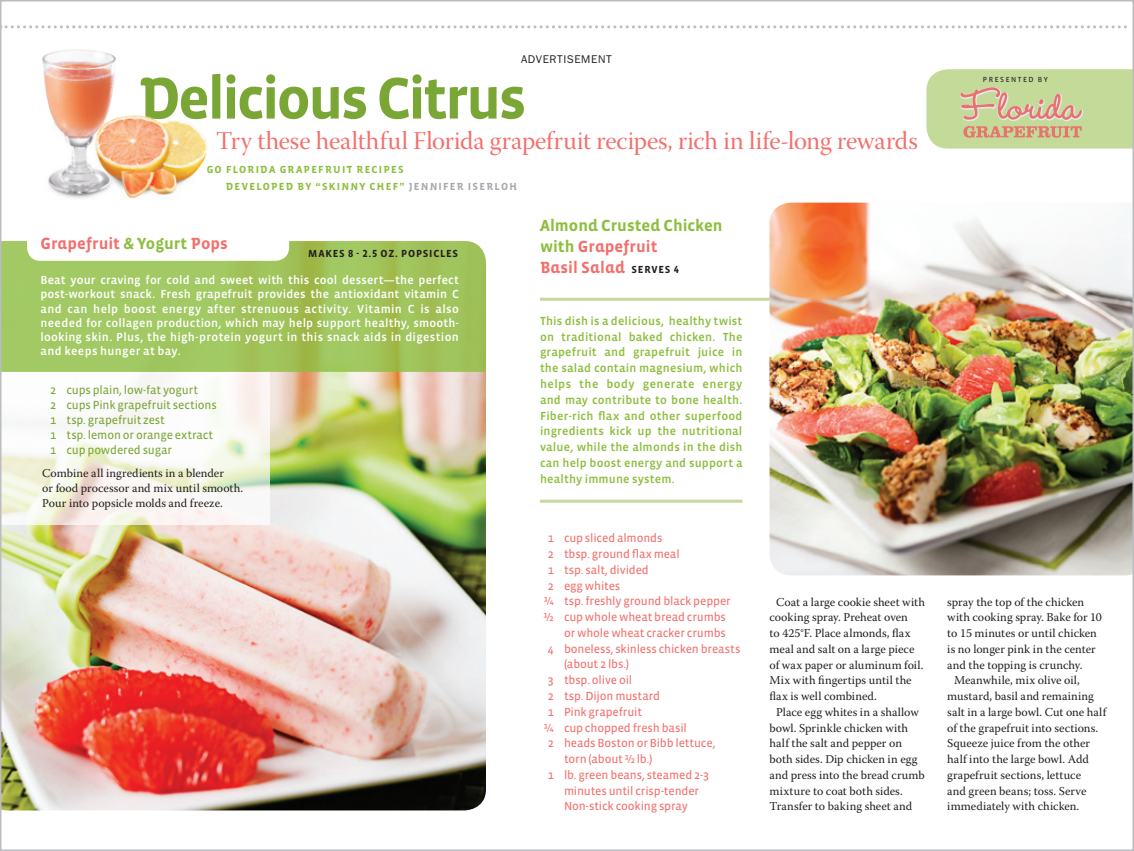
<style>
.page{position:relative;width:1134px;height:851px;background:#fff}
.page>*{position:absolute;margin:0;border:0;box-sizing:border-box;transform-origin:0 0}
.t1{font:700 60px "Vista Sans OT";letter-spacing:-.05em;color:#7aa635}
.t2{font:25.5px "Warnock Pro Subh";letter-spacing:-.005em;color:#f2706c}
.t3{font:700 16.5px/21px "Vista Sans OT";color:#8dbe3e}
.t4{font:700 16.5px "Vista Sans OT";color:#f2706c}
.t5{font:12px/15.8px "Warnock Pro";color:#231f20}
.t6{font:12px "Vista Sans OT";letter-spacing:-.01em;color:#f2706c}
.t7{font:500 12px/14.2px "Vista Sans OT";letter-spacing:.025em;color:#fff;text-align:justify}
.t8{font:500 12px/15.8px "Vista Sans OT";letter-spacing:.015em;color:#8dbe3e;text-align:justify}
.t9{font:12px/15px "Vista Sans OT";letter-spacing:-.01em;color:#7aa635}
.t10{font:11.25px "Franklin Gothic";letter-spacing:.055em;color:#231f20}
.t11{font:700 10.5px "Vista Sans OT";letter-spacing:.115em;color:#8dbe3e}
.t12{font:700 10.5px "Vista Sans OT";color:#231f20}
.t13{font:700 10.5px "Vista Sans OT";letter-spacing:.115em;color:#a8a9ad}
.t14{font:7.5px "Vista Sans OT";letter-spacing:.195em;color:#231f20}
.s1{color:#8dbe3e}
.s2{color:#f2706c}
.s3{font-size:10.5px;color:#231f20}
</style>
<div class="page">
<svg style="left:239px;top:25px;width:888px;height:3px"></svg>
<img style="left:3px;top:372px;width:483px;height:438px">
<img style="left:770px;top:202px;width:361px;height:373px">
<svg style="left:3px;top:241px;width:483px;height:131px;fill:#a2c861"></svg>
<div style="left:27px;top:224px;width:262px;height:37px;background:#fff;border-radius:14px"></div>
<svg style="left:3px;top:372px;width:267px;height:153px;fill:#faf8f6"></svg>
<hr style="left:540px;top:298px;width:230px;height:3px;background:#c3da99">
<hr style="left:540px;top:499px;width:202px;height:3px;background:#c3da99">
<svg style="left:926px;top:69px;width:205px;height:79px"></svg>
<img style="left:0;top:18px;width:239px;height:215px">
<p class="t10" style="left:521px;top:53px;width:92px">ADVERTISEMENT</p>
<p class="t1" style="left:138px;top:67px;width:390px">DELICIOUS CITRUS</p>
<p class="t2" style="left:216px;top:127px;width:703px">Try these healthful Florida grapefruit recipes, rich in life-long rewards</p>
<p class="t11" style="left:207px;top:164px;width:113px">GO FLORIDA GRAPEFR</p>
<p class="t11" style="left:333px;top:164px;width:65px">UIT RECIPES</p>
<p class="t11" style="left:226px;top:181px;width:159px">DEVELOPED BY “SKINNY CHEF</p>
<p class="t13" style="left:400px;top:181px;width:52px"><span class="s1">”</span> JENNIFER</p>
<p class="t13" style="left:468px;top:181px;width:8px">ISERL</p>
<p class="t13" style="left:501px;top:181px;width:16px">OH</p>
<p class="t4" style="left:40px;top:235px;width:189px">GRAPEFRUIT <span class="s1">&amp; YOGURT</span> POPS</p>
<p class="t12" style="left:308px;top:248px;width:133px">MAKES 8 - 2.5 OZ. POPSICLES</p>
<p class="t7" style="left:40px;top:273px;width:420px">Beat your craving for cold and sweet with this cool dessert—the perfect post-workout snack. Fresh grapefruit provides the antioxidant vitamin C and can help boost energy after strenuous activity. Vitamin C is also needed for collagen production, which may help support healthy, smooth&shy;looking skin. Plus, the high-protein yogurt in this snack aids in digestion and keeps hunger at bay.</p>
<p class="t9" style="left:50px;top:383px;width:168px">2 cups plain, low-fat yogurt<br>2 cups Pink grapefruit sections<br>1 tsp. grapefruit zest<br>1 tsp. lemon or orange extract<br>1 cup powdered sugar</p>
<p class="t5" style="left:42px;top:465px;width:202px;line-height:15px">Combine all ingredients in a blender<br>or food processor and mix until smooth.<br>Pour into popsicle molds and freeze.</p>
<p class="t3" style="left:540px;top:215px;width:184px">ALMOND CRUSTED CHICKEN<br>WITH <span class="s2">GRAPEFRUIT<br>BASIL SALAD</span> <span class="s3">SERVES 4</span></p>
<p class="t8" style="left:540px;top:313px;width:204px">This dish is a delicious, healthy twist on traditional baked chicken. The grapefruit and grapefruit juice in the salad contain magnesium, which helps the body generate energy and may contribute to bone health.<br>Fiber-rich flax and other superfood ingredients kick up the nutritional value, while the almonds in the dish can help boost energy and support a healthy immune system.</p>
<p class="t6" style="left:548px;top:532px;width:116px">1 cup sliced almonds</p>
<p class="t6" style="left:548px;top:548px;width:133px">2 tbsp. ground flax meal</p>
<p class="t6" style="left:548px;top:563px;width:103px">1 tsp. salt, divided</p>
<p class="t6" style="left:548px;top:579px;width:74px">2 egg whites</p>
<p class="t6" style="left:544px;top:595px;width:189px">¼ tsp. freshly ground black pepper</p>
<p class="t6" style="left:544px;top:611px;width:184px">½ cup whole wheat bread crumbs</p>
<p class="t6" style="left:564px;top:626px;width:163px">or whole wheat cracker crumbs</p>
<p class="t6" style="left:548px;top:642px;width:194px">4 boneless, skinless chicken breasts</p>
<p class="t6" style="left:564px;top:658px;width:67px">(about 2 lbs.)</p>
<p class="t6" style="left:548px;top:674px;width:86px">3 tbsp. olive oil</p>
<p class="t6" style="left:548px;top:689px;width:114px">2 tsp. Dijon mustard</p>
<p class="t6" style="left:548px;top:705px;width:96px">1 Pink grapefruit</p>
<p class="t6" style="left:544px;top:721px;width:145px">¼ cup chopped fresh basil</p>
<p class="t6" style="left:548px;top:737px;width:169px">2 heads Boston or Bibb lettuce,</p>
<p class="t6" style="left:564px;top:752px;width:90px">torn (about ½ lb.)</p>
<p class="t6" style="left:548px;top:768px;width:163px">1 lb. green beans, steamed 2-3</p>
<p class="t6" style="left:564px;top:784px;width:137px">minutes until crisp-tender</p>
<p class="t6" style="left:564px;top:800px;width:125px">Non-stick cooking spray</p>
<p class="t5" style="left:770px;top:593px;width:157px;text-indent:7px">Coat a large cookie sheet with cooking spray. Preheat oven<br>to 425°F. Place almonds, flax meal and salt on a large piece of wax paper or aluminum foil.<br>Mix with fingertips until the flax is well combined.</p>
<p class="t5" style="left:770px;top:703px;width:157px;text-indent:7px">Place egg whites in a shallow bowl. Sprinkle chicken with half the salt and pepper on both sides. Dip chicken in egg and press into the bread crumb mixture to coat both sides.<br>Transfer to baking sheet and</p>
<p class="t14" style="left:983px;top:75px;width:66px">PRESENTED BY</p>
<p class="t5" style="left:947px;top:593px;width:156px">spray the top of the chicken with cooking spray. Bake for 10 to 15 minutes or until chicken is no longer pink in the center and the topping is crunchy.</p>
<p class="t5" style="left:947px;top:672px;width:161px;text-indent:7px">Meanwhile, mix olive oil, mustard, basil and remaining salt in a large bowl. Cut one half of the grapefruit into sections.<br>Squeeze juice from the other half into the large bowl. Add grapefruit sections, lettuce<br>and green beans; toss. Serve immediately with chicken.</p>
</div>
